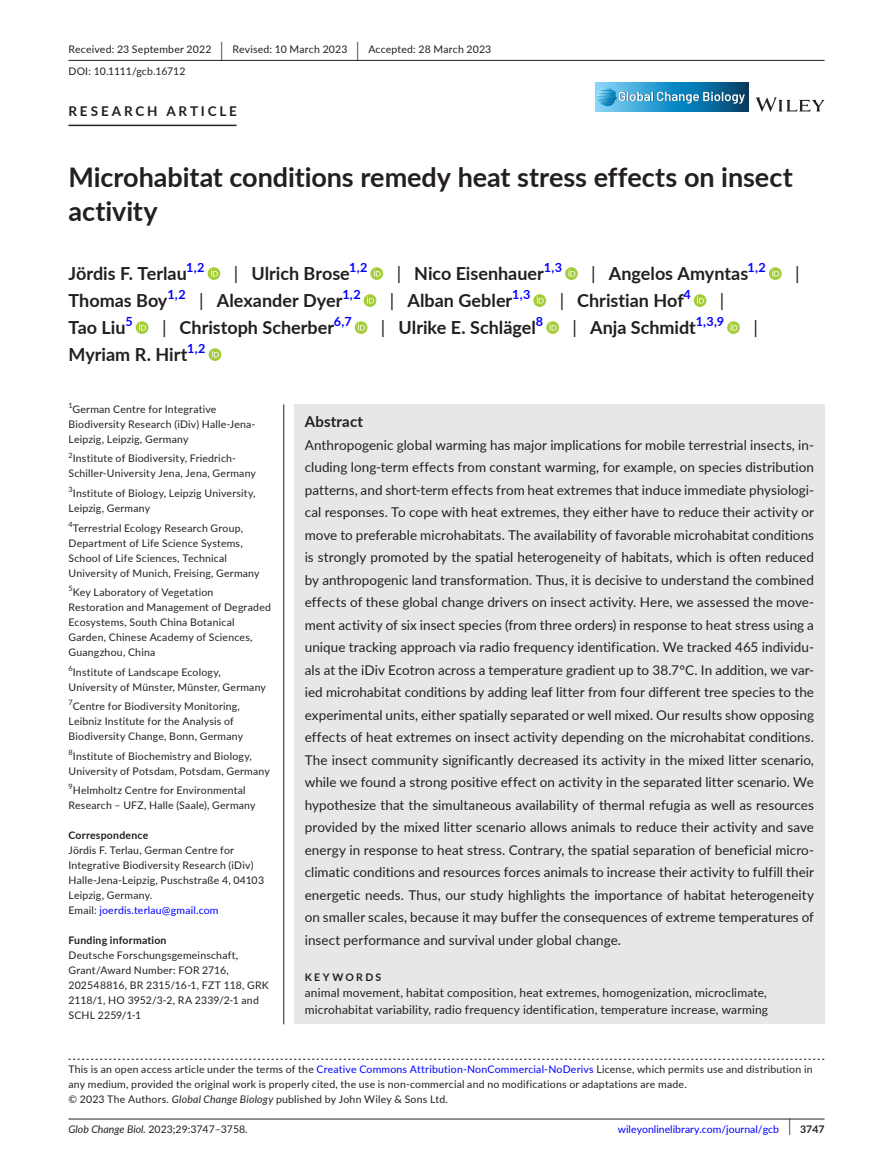
<style>
.page{position:relative;width:893px;height:1174px;background:#fff}
.page>*{position:absolute;margin:0;border:0;box-sizing:border-box;transform-origin:0 0}
.t1{font:700 27px/34.5px "Lato";letter-spacing:-.005em;color:#231f20}
.t2{font:700 18px "Lato";color:#231f20}
.t3{font:18px "Lato";color:#231f20}
.t4{font:700 15px "Lato";letter-spacing:.015em;color:#231f20}
.t5{font:13.5px/22.5px "Lato";letter-spacing:.005em;color:#231f20;text-align:justify}
.t6{font:700 13.5px "Lato";letter-spacing:.21em;color:#231f20}
.t7{font:700 12.6px "Lato";color:#00f}
.t8{font:12px/16.5px "Lato";letter-spacing:.015em;color:#231f20}
.t9{font:10.5px/15px "Lato";letter-spacing:.02em;color:#231f20}
.t10{font:10.5px "Lato";color:#00f}
.t11{font:10.5px "Lato";color:#231f20}
.t12{font:700 10.5px "Lato";letter-spacing:.02em;color:#231f20}
.t13{font:700 10.5px "Lato";letter-spacing:.22em;color:#231f20}
.s1{font-size:19.65px}
.s2{font-weight:400}
.s3{color:#00f}
.s4{font-style:italic}
.s5{font-size:17.4px;color:#231f20}
.s6{font-weight:700;color:#231f20}
</style>
<div class="page">
<hr style="left:68px;top:1118px;width:756px;height:1px;background:#231f20">
<svg style="left:756px;top:97px;width:68px;height:15px"></svg>
<svg style="left:595px;top:82px;width:153px;height:29px;background:#2b8bbb"></svg>
<svg style="left:597px;top:87px;width:148px;height:19px;background:#4799c2"></svg>
<hr style="left:68px;top:60px;width:756px;height:1px;background:#231f20">
<hr style="left:68px;top:125px;width:169px;height:1px;background:#231f20">
<svg style="left:208px;top:267px;width:12px;height:13px"></svg>
<svg style="left:211px;top:269px;width:7px;height:7px"></svg>
<svg style="left:370px;top:267px;width:13px;height:13px"></svg>
<svg style="left:374px;top:269px;width:7px;height:7px"></svg>
<svg style="left:565px;top:267px;width:13px;height:13px"></svg>
<svg style="left:568px;top:269px;width:7px;height:7px"></svg>
<svg style="left:769px;top:267px;width:13px;height:13px"></svg>
<svg style="left:772px;top:269px;width:7px;height:7px"></svg>
<svg style="left:364px;top:294px;width:12px;height:13px"></svg>
<svg style="left:367px;top:296px;width:7px;height:7px"></svg>
<svg style="left:533px;top:294px;width:13px;height:13px"></svg>
<svg style="left:537px;top:296px;width:7px;height:7px"></svg>
<svg style="left:694px;top:294px;width:12px;height:13px"></svg>
<svg style="left:697px;top:296px;width:7px;height:7px"></svg>
<svg style="left:136px;top:321px;width:12px;height:13px"></svg>
<svg style="left:139px;top:323px;width:7px;height:7px"></svg>
<svg style="left:355px;top:321px;width:12px;height:13px"></svg>
<svg style="left:358px;top:323px;width:7px;height:7px"></svg>
<svg style="left:546px;top:321px;width:13px;height:13px"></svg>
<svg style="left:550px;top:323px;width:7px;height:7px"></svg>
<svg style="left:727px;top:321px;width:13px;height:13px"></svg>
<svg style="left:731px;top:323px;width:6px;height:7px"></svg>
<svg style="left:209px;top:348px;width:12px;height:13px"></svg>
<svg style="left:212px;top:350px;width:7px;height:7px"></svg>
<svg style="left:68px;top:1058px;width:756px;height:1px"></svg>
<div style="left:294px;top:404px;width:530px;height:620px;background:#e6e7e9"></div>
<hr style="left:283px;top:404px;width:1px;height:620px;background:#231f20">
<p class="t9" style="left:68px;top:38px;width:424px;line-height:21.8px">Received: 23 September 2022 <span class="s1">|</span> Revised: 10 March 2023 <span class="s1">|</span> Accepted: 28 March 2023<br>DOI: 10.1111/gcb.16712</p>
<p class="t6" style="left:68px;top:101px;width:170px">RESEARCH ARTICLE</p>
<h1 class="t1" style="left:68px;top:159px;width:726px">Microhabitat conditions remedy heat stress effects on insect activity</h1>
<h2 class="t2" style="left:68px;top:260px;width:120px">Jördis F. Terlau</h2>
<p class="t7" style="left:186px;top:258px;width:20px">1,2</p>
<h2 class="t2" style="left:234px;top:260px;width:118px"><span class="s2">|</span> Ulrich Brose</h2>
<p class="t7" style="left:349px;top:258px;width:20px">1,2</p>
<h2 class="t2" style="left:397px;top:260px;width:149px"><span class="s2">|</span> Nico Eisenhauer</h2>
<p class="t7" style="left:544px;top:258px;width:20px">1,3</p>
<h2 class="t2" style="left:591px;top:260px;width:158px"><span class="s2">|</span> Angelos Amyntas</h2>
<p class="t7" style="left:748px;top:258px;width:20px">1,2</p>
<h2 class="t3" style="left:795px;top:260px;width:6px">|</h2>
<h2 class="t2" style="left:68px;top:287px;width:101px">Thomas Boy</h2>
<p class="t7" style="left:167px;top:285px;width:20px">1,2</p>
<h2 class="t2" style="left:199px;top:287px;width:145px"><span class="s2">|</span> Alexander Dyer</h2>
<p class="t7" style="left:342px;top:285px;width:20px">1,2</p>
<h2 class="t2" style="left:390px;top:287px;width:124px"><span class="s2">|</span> Alban Gebler</h2>
<p class="t7" style="left:512px;top:285px;width:20px">1,3</p>
<h2 class="t2" style="left:560px;top:287px;width:126px"><span class="s2">|</span> Christian Hof</h2>
<p class="t7" style="left:683px;top:285px;width:9px">4</p>
<h2 class="t3" style="left:720px;top:287px;width:6px">|</h2>
<h2 class="t2" style="left:68px;top:314px;width:59px">Tao Liu</h2>
<p class="t7" style="left:125px;top:312px;width:9px">5</p>
<h2 class="t2" style="left:162px;top:314px;width:174px"><span class="s2">|</span> Christoph Scherber</h2>
<p class="t7" style="left:334px;top:312px;width:19px">6,7</p>
<h2 class="t2" style="left:381px;top:314px;width:156px"><span class="s2">|</span> Ulrike E. Schlägel</h2>
<p class="t7" style="left:536px;top:312px;width:9px">8</p>
<h2 class="t2" style="left:572px;top:314px;width:125px"><span class="s2">|</span> Anja Schmidt</h2>
<p class="t7" style="left:696px;top:312px;width:30px">1,3,9</p>
<h2 class="t3" style="left:753px;top:314px;width:6px">|</h2>
<h2 class="t2" style="left:68px;top:341px;width:121px">Myriam R. Hirt</h2>
<p class="t7" style="left:187px;top:339px;width:20px">1,2</p>
<p class="t9" style="left:68px;top:401px;width:189px"><sup>1</sup>German Centre for Integrative<br>Biodiversity Research (iDiv) Halle-Jena-<br>Leipzig, Leipzig, Germany</p>
<p class="t9" style="left:68px;top:451px;width:189px"><sup>2</sup>Institute of Biodiversity, Friedrich-<br>Schiller-University Jena, Jena, Germany</p>
<p class="t9" style="left:68px;top:485px;width:189px"><sup>3</sup>Institute of Biology, Leipzig University,<br>Leipzig, Germany</p>
<p class="t9" style="left:68px;top:520px;width:193px"><sup>4</sup>Terrestrial Ecology Research Group, Department of Life Science Systems, School of Life Sciences, Technical University of Munich, Freising, Germany</p>
<p class="t9" style="left:68px;top:584px;width:204px"><sup>5</sup>Key Laboratory of Vegetation<br>Restoration and Management of Degraded<br>Ecosystems, South China Botanical<br>Garden, Chinese Academy of Sciences,<br>Guangzhou, China</p>
<p class="t9" style="left:68px;top:664px;width:199px"><sup>6</sup>Institute of Landscape Ecology,<br>University of Münster, Münster, Germany</p>
<p class="t9" style="left:68px;top:698px;width:176px"><sup>7</sup>Centre for Biodiversity Monitoring,<br>Leibniz Institute for the Analysis of<br>Biodiversity Change, Bonn, Germany</p>
<p class="t9" style="left:68px;top:748px;width:203px"><sup>8</sup>Institute of Biochemistry and Biology,<br>University of Potsdam, Potsdam, Germany</p>
<p class="t9" style="left:68px;top:782px;width:189px"><sup>9</sup>Helmholtz Centre for Environmental<br>Research – UFZ, Halle (Saale), Germany</p>
<p class="t12" style="left:68px;top:827px;width:81px">Correspondence</p>
<p class="t9" style="left:68px;top:842px;width:197px">Jördis F. Terlau, German Centre for Integrative Biodiversity Research (iDiv)<br>Halle-Jena-Leipzig, Puschstraße 4, 04103<br>Leipzig, Germany.<br>Email: <span class="s3">joerdis.terlau@gmail.com</span></p>
<p class="t12" style="left:68px;top:932px;width:100px">Funding information</p>
<p class="t9" style="left:68px;top:947px;width:202px">Deutsche Forschungsgemeinschaft,<br>Grant/Award Number: FOR 2716,<br>202548816, BR 2315/16-1, FZT 118, GRK<br>2118/1, HO 3952/3-2, RA 2339/2-1 and<br>SCHL 2259/1-1</p>
<p class="t4" style="left:305px;top:410px;width:60px">Abstract</p>
<p class="t5" style="left:305px;top:433px;width:511px">Anthropogenic global warming has major implications for mobile terrestrial insects, in&shy;cluding long-term effects from constant warming, for example, on species distribution patterns, and short-term effects from heat extremes that induce immediate physiologi&shy;cal responses. To cope with heat extremes, they either have to reduce their activity or move to preferable microhabitats. The availability of favorable microhabitat conditions is strongly promoted by the spatial heterogeneity of habitats, which is often reduced by anthropogenic land transformation. Thus, it is decisive to understand the combined effects of these global change drivers on insect activity. Here, we assessed the move&shy;ment activity of six insect species (from three orders) in response to heat stress using a unique tracking approach via radio frequency identification. We tracked 465 individu&shy;als at the iDiv Ecotron across a temperature gradient up to 38.7°C. In addition, we var&shy;ied microhabitat conditions by adding leaf litter from four different tree species to the experimental units, either spatially separated or well mixed. Our results show opposing effects of heat extremes on insect activity depending on the microhabitat conditions.<br>The insect community significantly decreased its activity in the mixed litter scenario, while we found a strong positive effect on activity in the separated litter scenario. We hypothesize that the simultaneous availability of thermal refugia as well as resources provided by the mixed litter scenario allows animals to reduce their activity and save energy in response to heat stress. Contrary, the spatial separation of beneficial micro&shy;climatic conditions and resources forces animals to increase their activity to fulfill their energetic needs. Thus, our study highlights the importance of habitat heterogeneity on smaller scales, because it may buffer the consequences of extreme temperatures of insect performance and survival under global change.</p>
<p class="t13" style="left:305px;top:969px;width:78px">KEYWORDS</p>
<p class="t8" style="left:305px;top:984px;width:465px">animal movement, habitat composition, heat extremes, homogenization, microclimate, microhabitat variability, radio frequency identification, temperature increase, warming</p>
<p class="t9" style="left:68px;top:1061px;width:746px">This is an open access article under the terms of the <span class="s3">Creative Commons Attribution-NonCommercial-NoDerivs</span> License, which permits use and distribution in any medium, provided the original work is properly cited, the use is non-commercial and no modifications or adaptations are made.<br>© 2023 The Authors. <span class="s4">Global Change Biology</span> published by John Wiley &amp; Sons Ltd.</p>
<p class="t11" style="left:68px;top:1121px;width:181px"><span class="s4">Glob Change Biol.</span> 2023;29:3747–3758.</p>
<p class="t10" style="left:618px;top:1121px;width:208px">wileyonlinelibrary.com/journal/gcb <span class="s5">|</span> <span class="s6">3747</span></p>
</div>
